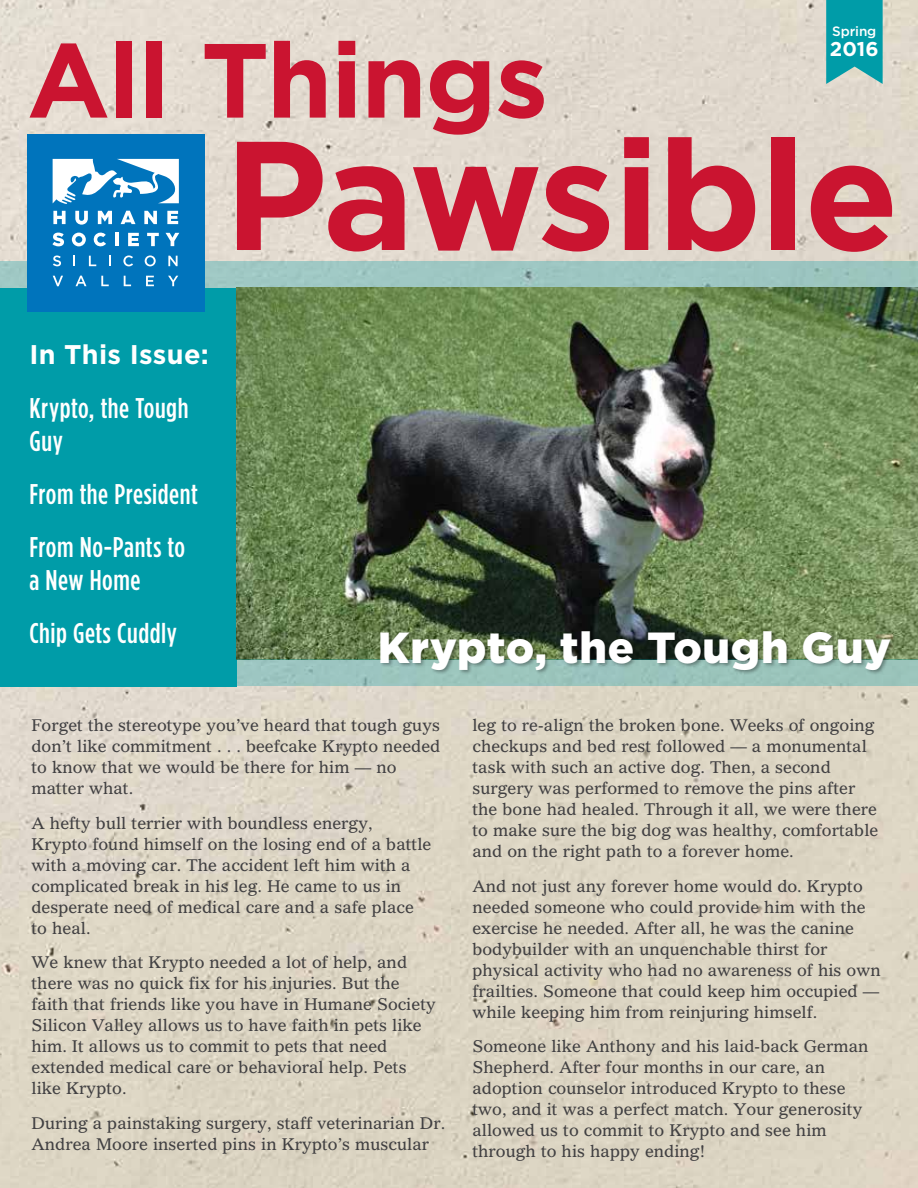
<style>
.page{position:relative;width:918px;height:1188px;background:#fff}
.page>*{position:absolute;margin:0;border:0;box-sizing:border-box;transform-origin:0 0}
.t1{font:700 154.5px "Gotham";letter-spacing:-.015em;color:#ca1430}
.t2{font:700 105.15px "Gotham";letter-spacing:-.015em;color:#ca1430}
.t3{font:900 43.5px "Gotham";letter-spacing:.015em;color:#fff}
.t4{font:500 28.5px/53.2px "Gotham Condensed";letter-spacing:.02em;color:#fff}
.t5{font:700 27px "Gotham";letter-spacing:.01em;color:#fff}
.t6{font:700 19.95px "Gotham";color:#fff}
.t7{font:16.5px/21px "Gazette LT Std";color:#414042}
.t8{font:500 13.5px "Gotham";letter-spacing:-.005em;color:#fff}
</style>
<div class="page">
<img style="left:0;top:0;width:918px;height:1188px">
<div style="left:0;top:288px;width:236px;height:399px;background:#009ca8"></div>
<svg style="left:826px;top:0;width:57px;height:84px;background:#19a2ac"></svg>
<div style="left:0;top:261px;width:918px;height:27px;background:#9dc6c2"></div>
<img style="left:236px;top:288px;width:682px;height:371px">
<div style="left:27px;top:134px;width:177px;height:177px;background:#0074bc"></div>
<svg style="left:53px;top:159px;width:126px;height:45px"></svg>
<svg style="left:53px;top:211px;width:13px;height:13px"></svg>
<svg style="left:98px;top:211px;width:14px;height:13px"></svg>
<svg style="left:144px;top:211px;width:13px;height:13px"></svg>
<svg style="left:167px;top:211px;width:11px;height:13px"></svg>
<svg style="left:52px;top:233px;width:12px;height:13px"></svg>
<hr style="left:115px;top:233px;width:4px;height:13px;background:#fff">
<svg style="left:128px;top:233px;width:11px;height:13px"></svg>
<svg style="left:147px;top:233px;width:12px;height:13px"></svg>
<svg style="left:166px;top:233px;width:13px;height:13px"></svg>
<svg style="left:53px;top:256px;width:8px;height:10px"></svg>
<svg style="left:73px;top:256px;width:2px;height:10px"></svg>
<svg style="left:89px;top:256px;width:7px;height:10px"></svg>
<svg style="left:109px;top:256px;width:2px;height:10px"></svg>
<svg style="left:123px;top:255px;width:10px;height:11px"></svg>
<svg style="left:145px;top:255px;width:11px;height:11px"></svg>
<svg style="left:168px;top:256px;width:10px;height:10px"></svg>
<svg style="left:53px;top:276px;width:10px;height:10px"></svg>
<svg style="left:76px;top:276px;width:11px;height:10px"></svg>
<svg style="left:101px;top:276px;width:8px;height:10px"></svg>
<svg style="left:124px;top:276px;width:7px;height:10px"></svg>
<svg style="left:146px;top:276px;width:8px;height:10px"></svg>
<svg style="left:168px;top:276px;width:10px;height:10px"></svg>
<svg style="left:121px;top:211px;width:15px;height:13px"></svg>
<svg style="left:72px;top:233px;width:14px;height:13px"></svg>
<svg style="left:75px;top:211px;width:13px;height:14px"></svg>
<svg style="left:93px;top:232px;width:13px;height:15px"></svg>
<div style="left:236px;top:659px;width:682px;height:27px;background:#9bc4bd"></div>
<div style="left:380px;top:629px;width:516px;height:46px;background:#000;opacity:.35"></div>
<p class="t8" style="left:832px;top:22px;width:46px">Spring</p>
<p class="t6" style="left:830px;top:35px;width:51px">2016</p>
<h2 class="t2" style="left:27px;top:11px;width:523px">All Things</h2>
<h1 class="t1" style="left:224px;top:93px;width:677px">Pawsible</h1>
<h3 class="t5" style="left:29px;top:337px;width:181px">In This Issue:</h3>
<h3 class="t4" style="left:29px;top:390px;width:161px;line-height:33px">Krypto, the Tough<br>Guy</h3>
<h3 class="t4" style="left:29px;top:467px;width:170px">From the President<br>From No-Pants to</h3>
<h3 class="t4" style="left:29px;top:553px;width:149px">a New Home<br>Chip Gets Cuddly</h3>
<h3 class="t3" style="left:378px;top:617px;width:515px">Krypto, the Tough Guy</h3>
<p class="t7" style="left:32px;top:715px;width:410px">Forget the stereotype you’ve heard that tough guys don’t like commitment . . . beefcake Krypto needed to know that we would be there for him — no matter what.</p>
<p class="t7" style="left:32px;top:812px;width:402px">A hefty bull terrier with boundless energy, Krypto found himself on the losing end of a battle with a moving car. The accident left him with a complicated break in his leg. He came to us in desperate need of medical care and a safe place to heal.</p>
<p class="t7" style="left:32px;top:952px;width:406px">We knew that Krypto needed a lot of help, and there was no quick fix for his injuries. But the faith that friends like you have in Humane Society Silicon Valley allows us to have faith in pets like him. It allows us to commit to pets that need extended medical care or behavioral help. Pets like Krypto.</p>
<p class="t7" style="left:32px;top:1112px;width:415px">During a painstaking surgery, staff veterinarian Dr.<br>Andrea Moore inserted pins in Krypto’s muscular</p>
<p class="t7" style="left:472px;top:715px;width:407px">leg to re-align the broken bone. Weeks of ongoing checkups and bed rest followed — a monumental task with such an active dog. Then, a second surgery was performed to remove the pins after the bone had healed. Through it all, we were there to make sure the big dog was healthy, comfortable and on the right path to a forever home.</p>
<p class="t7" style="left:472px;top:875px;width:410px">And not just any forever home would do. Krypto needed someone who could provide him with the exercise he needed. After all, he was the canine bodybuilder with an unquenchable thirst for physical activity who had no awareness of his own frailties. Someone that could keep him occupied — while keeping him from reinjuring himself.</p>
<p class="t7" style="left:472px;top:1036px;width:398px">Someone like Anthony and his laid-back German Shepherd. After four months in our care, an adoption counselor introduced Krypto to these two, and it was a perfect match. Your generosity allowed us to commit to Krypto and see him through to his happy ending!</p>
</div>
